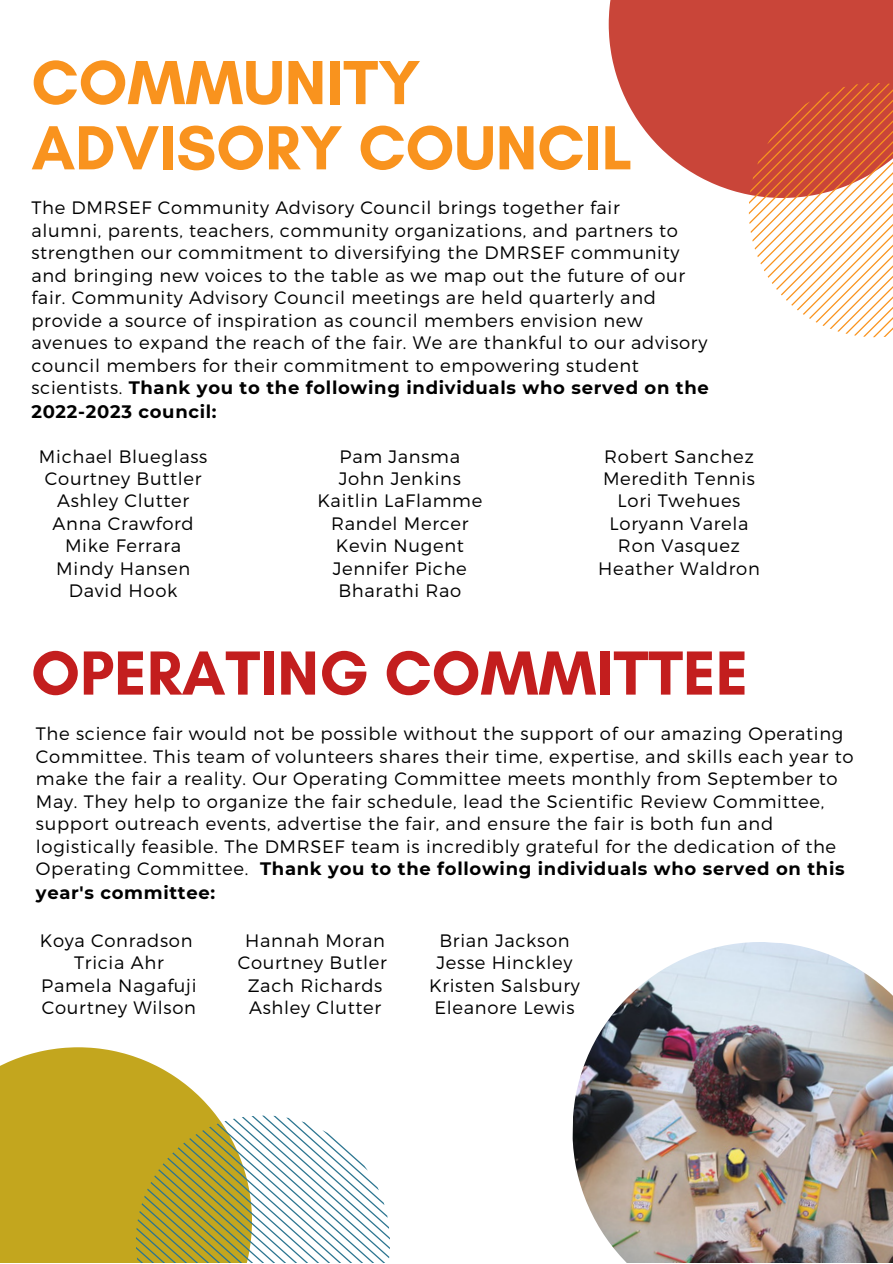
<style>
.page{position:relative;width:893px;height:1264px;background:#fff}
.page>*{position:absolute;margin:0;border:0;box-sizing:border-box;transform-origin:0 0}
.t1{font:700 63.45px/65.2px "Glacial Indifference";color:#f9931e}
.t2{font:700 63.45px "Glacial Indifference";color:#c31e1e}
.t3{font:300 18px/22.6px "Montserrat";letter-spacing:.04em;color:#000}
.s1{font-weight:700}
</style>
<div class="page">
<svg style="left:608px;top:0;width:284px;height:195px;fill:#c94539"></svg>
<svg style="left:748px;top:83px;width:144px;height:254px"></svg>
<div style="left:0;top:1047px;width:252px;height:215px;background:#c3a61e"></div>
<svg style="left:136px;top:1108px;width:254px;height:155px"></svg>
<img style="left:572px;top:942px;width:320px;height:320px">
<p class="t1" style="left:31px;top:49px;width:602px">COMMUNITY<br>ADVISORY COUNCIL</p>
<p class="t3" style="left:31px;top:196px;width:590px">The DMRSEF Community Advisory Council brings together fair</p>
<p class="t3" style="left:31px;top:218px;width:679px">alumni, parents, teachers, community organizations, and partners to strengthen our commitment to diversifying the DMRSEF community and bringing new voices to the table as we map out the future of our fair. Community Advisory Council meetings are held quarterly and provide a source of inspiration as council members envision new avenues to expand the reach of the fair. We are thankful to our advisory council members for their commitment to empowering student scientists. <span class="s1">Thank you to the following individuals who served on the 2022-2023 council:</span></p>
<p class="t3" style="left:39px;top:444px;width:170px">Michael Blueglass</p>
<p class="t3" style="left:45px;top:466px;width:158px">Courtney Buttler</p>
<p class="t3" style="left:57px;top:489px;width:133px">Ashley Clutter</p>
<p class="t3" style="left:53px;top:511px;width:143px">Anna Crawford</p>
<p class="t3" style="left:65px;top:534px;width:118px">Mike Ferrara</p>
<p class="t3" style="left:56px;top:556px;width:135px">Mindy Hansen</p>
<p class="t3" style="left:69px;top:579px;width:110px">David Hook</p>
<p class="t3" style="left:339px;top:444px;width:122px">Pam Jansma</p>
<p class="t3" style="left:339px;top:466px;width:124px">John Jenkins</p>
<p class="t3" style="left:317px;top:489px;width:166px">Kaitlin LaFlamme</p>
<p class="t3" style="left:331px;top:511px;width:139px">Randel Mercer</p>
<p class="t3" style="left:336px;top:534px;width:129px">Kevin Nugent</p>
<p class="t3" style="left:333px;top:556px;width:135px">Jennifer Piche</p>
<p class="t3" style="left:338px;top:579px;width:124px">Bharathi Rao</p>
<p class="t3" style="left:604px;top:444px;width:151px">Robert Sanchez</p>
<p class="t3" style="left:603px;top:466px;width:153px">Meredith Tennis</p>
<p class="t3" style="left:617px;top:489px;width:124px">Lori Twehues</p>
<p class="t3" style="left:609px;top:511px;width:140px">Loryann Varela</p>
<p class="t3" style="left:618px;top:534px;width:124px">Ron Vasquez</p>
<p class="t3" style="left:598px;top:556px;width:163px">Heather Waldron</p>
<p class="t2" style="left:31px;top:634px;width:718px">OPERATING COMMITTEE</p>
<p class="t3" style="left:36px;top:721px;width:819px">The science fair would not be possible without the support of our amazing Operating Committee. This team of volunteers shares their time, expertise, and skills each year to make the fair a reality. Our Operating Committee meets monthly from September to May. They help to organize the fair schedule, lead the Scientific Review Committee, support outreach events, advertise the fair, and ensure the fair is both fun and logistically feasible. The DMRSEF team is incredibly grateful for the dedication of the Operating Committee. <span class="s1">Thank you to the following individuals who served on this year's committee:</span></p>
<p class="t3" style="left:40px;top:928px;width:154px">Koya Conradson</p>
<p class="t3" style="left:74px;top:950px;width:91px">Tricia Ahr</p>
<p class="t3" style="left:41px;top:973px;width:157px">Pamela Nagafuji</p>
<p class="t3" style="left:42px;top:995px;width:156px">Courtney Wilson</p>
<p class="t3" style="left:245px;top:928px;width:141px">Hannah Moran</p>
<p class="t3" style="left:238px;top:950px;width:150px">Courtney Butler</p>
<p class="t3" style="left:248px;top:973px;width:136px">Zach Richards</p>
<p class="t3" style="left:249px;top:995px;width:133px">Ashley Clutter</p>
<p class="t3" style="left:439px;top:928px;width:132px">Brian Jackson</p>
<p class="t3" style="left:436px;top:950px;width:137px">Jesse Hinckley</p>
<p class="t3" style="left:429px;top:973px;width:152px">Kristen Salsbury</p>
<p class="t3" style="left:434px;top:995px;width:142px">Eleanore Lewis</p>
</div>
